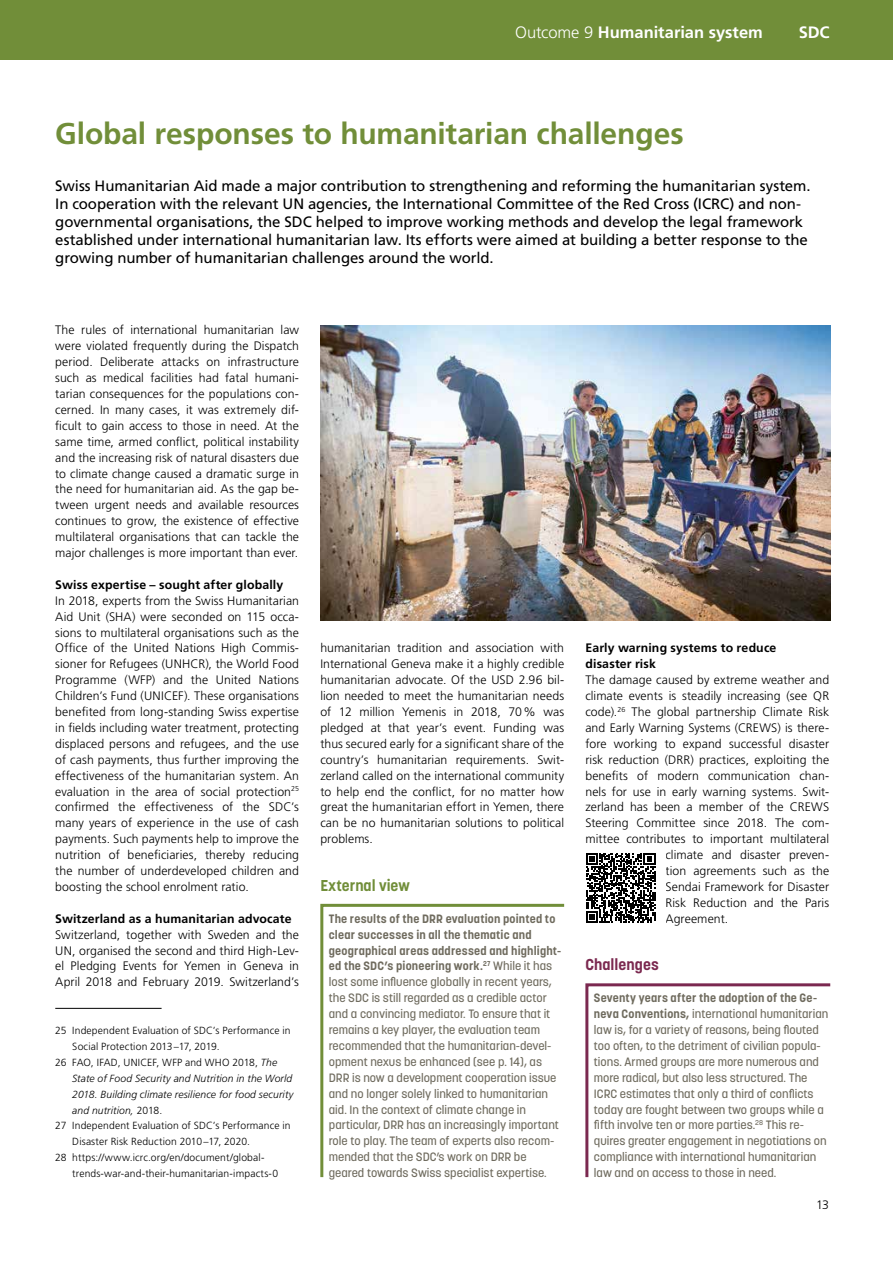
<style>
.page{position:relative;width:893px;height:1263px;background:#fff}
.page>*{position:absolute;margin:0;border:0;box-sizing:border-box;transform-origin:0 0}
.t1{font:700 30px "Frutiger LT Pro";letter-spacing:-.005em;color:#718e39}
.t2{font:700 16.5px "Frutiger LT Pro";color:#fff}
.t3{font:700 15.6px "Korolev";color:#718e39}
.t4{font:700 15.6px "Korolev";letter-spacing:.005em;color:#7b2950}
.t5{font:15px/18px "Frutiger LT Pro";letter-spacing:-.005em;color:#000}
.t6{font:300 12.3px/15.9px "Frutiger LT Pro";letter-spacing:.005em;color:#000;text-align:justify}
.t7{font:700 12.3px/15.9px "Frutiger LT Pro";letter-spacing:.01em;color:#000}
.t8{font:500 12px/15.9px "Korolev";color:#6f6b5e}
.t9{font:300 10.35px "Frutiger LT Pro";letter-spacing:.01em;color:#000}
.t10{font:italic 300 10.35px "Frutiger LT Pro";letter-spacing:.01em;color:#000}
.s1{font-weight:300}
.s2{font-style:italic}
.s3{font-style:normal}
.s4{font-weight:700}
</style>
<div class="page">
<div style="left:0;top:0;width:893px;height:60px;background:#718e39"></div>
<svg style="left:585px;top:983px;width:246px;height:195px"></svg>
<svg style="left:320px;top:903px;width:245px;height:275px"></svg>
<hr style="left:55px;top:1008px;width:107px;height:1px;background:#000">
<svg style="left:586px;top:853px;width:69px;height:69px"></svg>
<img style="left:320px;top:326px;width:510px;height:295px">
<h2 class="t2" style="left:515px;top:22px;width:249px"><span class="s1">Outcome 9</span> Humanitarian system</h2>
<h2 class="t2" style="left:799px;top:22px;width:32px">SDC</h2>
<h1 class="t1" style="left:55px;top:115px;width:630px">Global responses to humanitarian challenges</h1>
<p class="t5" style="left:55px;top:177px;width:757px">Swiss Humanitarian Aid made a major contribution to strengthening and reforming the humanitarian system.<br>In cooperation with the relevant UN agencies, the International Committee of the Red Cross (ICRC) and non&shy;governmental organisations, the SDC helped to improve working methods and develop the legal framework established under international humanitarian law. Its efforts were aimed at building a better response to the growing number of humanitarian challenges around the world.</p>
<p class="t6" style="left:55px;top:322px;width:245px">The rules of international humanitarian law were violated frequently during the Dispatch period. Deliberate attacks on infrastructure such as medical facilities had fatal humani&shy;tarian consequences for the populations con&shy;cerned. In many cases, it was extremely dif&shy;ficult to gain access to those in need. At the same time, armed conflict, political instability and the increasing risk of natural disasters due to climate change caused a dramatic surge in the need for humanitarian aid. As the gap be&shy;tween urgent needs and available resources continues to grow, the existence of effective multilateral organisations that can tackle the major challenges is more important than ever.</p>
<p class="t7" style="left:55px;top:577px;width:229px">Swiss expertise – sought after globally</p>
<p class="t6" style="left:55px;top:593px;width:245px">In 2018, experts from the Swiss Humanitarian Aid Unit (SHA) were seconded on 115 occa&shy;sions to multilateral organisations such as the Office of the United Nations High Commis&shy;sioner for Refugees (UNHCR), the World Food Programme (WFP) and the United Nations Children’s Fund (UNICEF). These organisations benefited from long-standing Swiss expertise in fields including water treatment, protecting displaced persons and refugees, and the use of cash payments, thus further improving the effectiveness of the humanitarian system. An evaluation in the area of social protection<sup>25 </sup>confirmed the effectiveness of the SDC’s many years of experience in the use of cash payments. Such payments help to improve the nutrition of beneficiaries, thereby reducing the number of underdeveloped children and boosting the school enrolment ratio.</p>
<p class="t7" style="left:55px;top:910px;width:238px">Switzerland as a humanitarian advocate</p>
<p class="t6" style="left:55px;top:926px;width:245px">Switzerland, together with Sweden and the UN, organised the second and third High-Lev&shy;el Pledging Events for Yemen in Geneva in April 2018 and February 2019. Switzerland’s</p>
<p class="t9" style="left:55px;top:1024px;width:237px">25 Independent Evaluation of SDC’s Performance in</p>
<p class="t9" style="left:72px;top:1040px;width:149px">Social Protection 2013–17, 2019.</p>
<p class="t9" style="left:55px;top:1056px;width:224px">26 FAO, IFAD, UNICEF, WFP and WHO 2018, <span class="s2">The</span></p>
<p class="t10" style="left:72px;top:1072px;width:222px">State of Food Security and Nutrition in the World</p>
<p class="t10" style="left:72px;top:1088px;width:223px">2018. Building climate resilience for food security</p>
<p class="t10" style="left:72px;top:1104px;width:92px">and nutrition, <span class="s3">2018.</span></p>
<p class="t9" style="left:55px;top:1120px;width:237px">27 Independent Evaluation of SDC’s Performance in</p>
<p class="t9" style="left:72px;top:1136px;width:179px">Disaster Risk Reduction 2010–17, 2020.</p>
<p class="t9" style="left:55px;top:1152px;width:211px">28 https://www.icrc.org/en/document/global-</p>
<p class="t9" style="left:72px;top:1167px;width:208px">trends-war-and-their-humanitarian-impacts-0</p>
<p class="t6" style="left:320px;top:640px;width:245px">humanitarian tradition and association with International Geneva make it a highly credible humanitarian advocate. Of the USD 2.96 bil&shy;lion needed to meet the humanitarian needs of 12 million Yemenis in 2018, 70% was pledged at that year’s event. Funding was thus secured early for a significant share of the country’s humanitarian requirements. Swit&shy;zerland called on the international community to help end the conflict, for no matter how great the humanitarian effort in Yemen, there can be no humanitarian solutions to political problems.</p>
<p class="t7" style="left:585px;top:640px;width:193px">Early warning systems to reduce disaster risk</p>
<p class="t6" style="left:585px;top:672px;width:245px">The damage caused by extreme weather and</p>
<p class="t6" style="left:585px;top:688px;width:245px">climate events is steadily increasing (see QR</p>
<p class="t6" style="left:585px;top:704px;width:245px">code).<sup>26</sup> The global partnership Climate Risk</p>
<p class="t6" style="left:585px;top:720px;width:245px">and Early Warning Systems (CREWS) is there-</p>
<p class="t6" style="left:585px;top:736px;width:245px">fore working to expand successful disaster</p>
<p class="t6" style="left:585px;top:752px;width:245px">risk reduction (DRR) practices, exploiting the</p>
<p class="t6" style="left:585px;top:767px;width:245px">benefits of modern communication chan-</p>
<p class="t6" style="left:585px;top:783px;width:245px">nels for use in early warning systems. Swit-</p>
<p class="t6" style="left:585px;top:799px;width:245px">zerland has been a member of the CREWS</p>
<p class="t6" style="left:585px;top:815px;width:245px">Steering Committee since 2018. The com-</p>
<p class="t6" style="left:585px;top:831px;width:245px">mittee contributes to important multilateral</p>
<p class="t6" style="left:665px;top:847px;width:165px">climate and disaster preven-</p>
<p class="t6" style="left:665px;top:863px;width:165px">tion agreements such as the</p>
<p class="t6" style="left:665px;top:879px;width:165px">Sendai Framework for Disaster</p>
<p class="t6" style="left:665px;top:895px;width:165px">Risk Reduction and the Paris</p>
<p class="t6" style="left:665px;top:911px;width:64px">Agreement.</p>
<p class="t3" style="left:320px;top:875px;width:91px">External view</p>
<p class="t8" style="left:329px;top:910px;width:234px"><span class="s4">The results of the DRR evaluation pointed to clear successes in all the thematic and geographical areas addressed and highlight&shy;ed the SDC’s pioneering work.</span><sup>27</sup> While it has lost some influence globally in recent years, the SDC is still regarded as a credible actor and a convincing mediator. To ensure that it remains a key player, the evaluation team recommended that the humanitarian-devel&shy;opment nexus be enhanced (see p. 14), as DRR is now a development cooperation issue and no longer solely linked to humanitarian aid. In the context of climate change in particular, DRR has an increasingly important role to play. The team of experts also recom&shy;mended that the SDC’s work on DRR be geared towards Swiss specialist expertise.</p>
<p class="t4" style="left:585px;top:955px;width:75px">Challenges</p>
<p class="t8" style="left:594px;top:990px;width:236px"><span class="s4">Seventy years after the adoption of the Ge&shy;neva Conventions,</span> international humanitarian law is, for a variety of reasons, being flouted too often, to the detriment of civilian popula&shy;tions. Armed groups are more numerous and more radical, but also less structured. The ICRC estimates that only a third of conflicts today are fought between two groups while a fifth involve ten or more parties.<sup>28</sup> This re&shy;quires greater engagement in negotiations on compliance with international humanitarian law and on access to those in need.</p>
<p class="t6" style="left:816px;top:1197px;width:14px">13</p>
</div>
